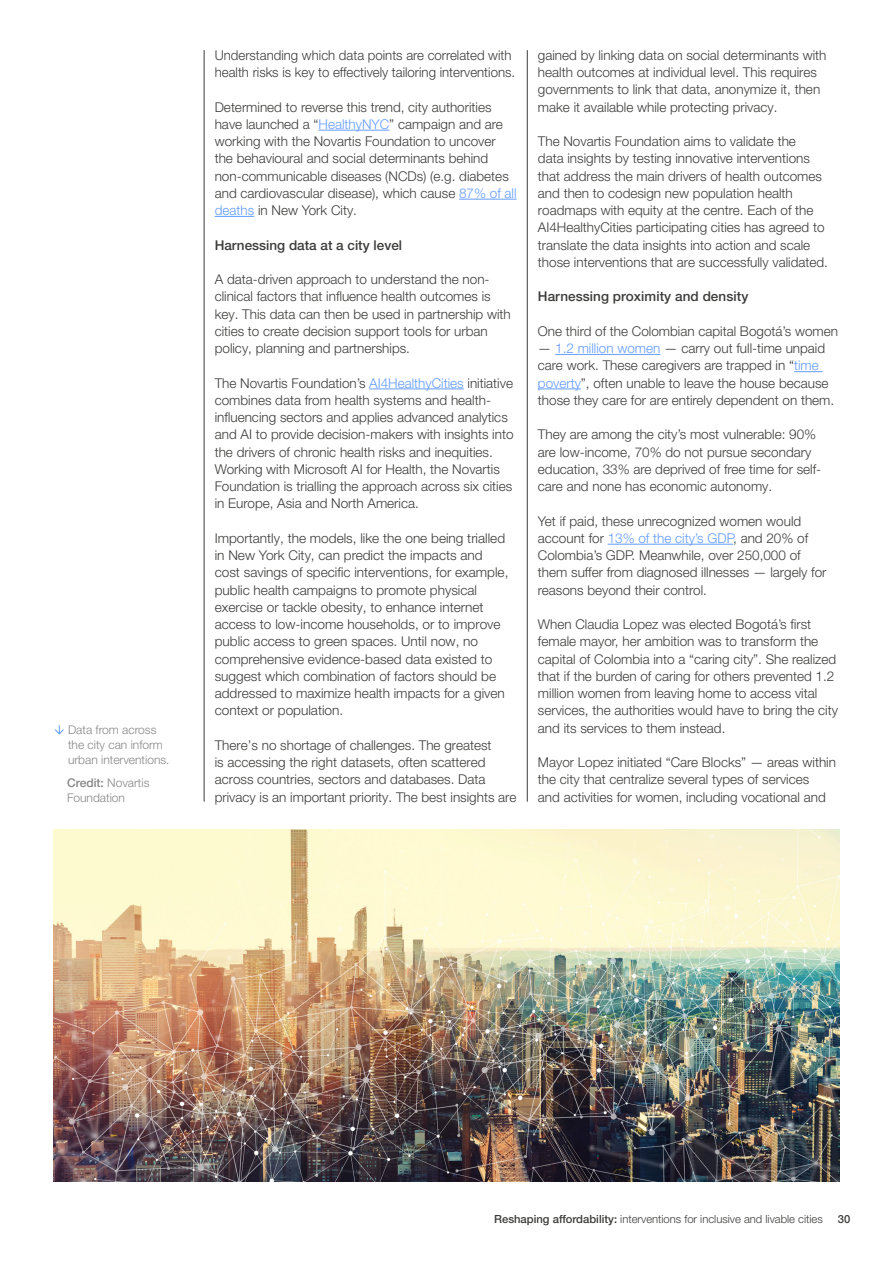
<style>
.page{position:relative;width:893px;height:1263px;background:#fff}
.page>*{position:absolute;margin:0;border:0;box-sizing:border-box;transform-origin:0 0}
.t1{font:300 13.5px/17.2px "Helvetica Neue LT Pro";color:#3c3c3b}
.t2{font:500 13.5px "Helvetica Neue LT Pro";letter-spacing:.005em;color:#3d3c3b}
.t3{font:500 13.5px "Helvetica Neue LT Pro";color:#3c3c3b}
.t4{font:300 12px/15px "Helvetica Neue LT Pro";color:#878787}
.t5{font:300 11.25px "Helvetica Neue LT Pro";color:#3c3c3b}
.t6{font:500 11.25px "Helvetica Neue LT Pro";color:#3c3c3b}
.s1{font-weight:500}
.s2{color:#639cff}
</style>
<div class="page">
<hr style="left:204px;top:50px;width:1px;height:752px;background:#3c3c3b">
<hr style="left:319px;top:130px;width:70px;height:1px;background:#639cff">
<hr style="left:459px;top:199px;width:58px;height:1px;background:#639cff">
<hr style="left:215px;top:216px;width:39px;height:1px;background:#639cff">
<hr style="left:369px;top:389px;width:95px;height:1px;background:#639cff">
<hr style="left:555px;top:354px;width:105px;height:1px;background:#639cff">
<svg style="left:794px;top:371px;width:29px;height:1px"></svg>
<hr style="left:538px;top:389px;width:43px;height:1px;background:#639cff">
<hr style="left:608px;top:544px;width:125px;height:1px;background:#639cff">
<hr style="left:527px;top:50px;width:1px;height:752px;background:#3c3c3b">
<img style="left:53px;top:830px;width:787px;height:351px">
<svg style="left:55px;top:725px;width:9px;height:10px"></svg>
<p class="t4" style="left:68px;top:722px;width:103px">Data from across the city can inform urban interventions.</p>
<p class="t4" style="left:67px;top:775px;width:84px"><span class="s1">Credit:</span> Novartis<br>Foundation</p>
<p class="t1" style="left:215px;top:46px;width:302px">Understanding which data points are correlated with health risks is key to effectively tailoring interventions.</p>
<p class="t1" style="left:215px;top:98px;width:303px">Determined to reverse this trend, city authorities have launched a “<span class="s2">HealthyNYC</span>” campaign and are working with the Novartis Foundation to uncover the behavioural and social determinants behind non-communicable diseases (NCDs) (e.g. diabetes and cardiovascular disease), which cause <span class="s2">87% of all deaths</span> in New York City.</p>
<p class="t3" style="left:215px;top:237px;width:189px">Harnessing data at a city level</p>
<p class="t1" style="left:215px;top:270px;width:298px">A data-driven approach to understand the non&shy;clinical factors that influence health outcomes is key. This data can then be used in partnership with cities to create decision support tools for urban policy, planning and partnerships.</p>
<p class="t1" style="left:215px;top:374px;width:300px">The Novartis Foundation’s <span class="s2">AI4HealthyCities</span> initiative combines data from health systems and health&shy;influencing sectors and applies advanced analytics and AI to provide decision-makers with insights into the drivers of chronic health risks and inequities.<br>Working with Microsoft AI for Health, the Novartis Foundation is trialling the approach across six cities in Europe, Asia and North America.</p>
<p class="t1" style="left:215px;top:529px;width:295px">Importantly, the models, like the one being trialled in New York City, can predict the impacts and cost savings of specific interventions, for example, public health campaigns to promote physical exercise or tackle obesity, to enhance internet access to low-income households, or to improve public access to green spaces. Until now, no comprehensive evidence-based data existed to suggest which combination of factors should be addressed to maximize health impacts for a given context or population.</p>
<p class="t1" style="left:215px;top:736px;width:303px">There’s no shortage of challenges. The greatest<br>is accessing the right datasets, often scattered across countries, sectors and databases. Data privacy is an important priority. The best insights are</p>
<p class="t1" style="left:538px;top:46px;width:290px">gained by linking data on social determinants with health outcomes at individual level. This requires governments to link that data, anonymize it, then make it available while protecting privacy.</p>
<p class="t1" style="left:538px;top:132px;width:292px">The Novartis Foundation aims to validate the<br>data insights by testing innovative interventions that address the main drivers of health outcomes and then to codesign new population health roadmaps with equity at the centre. Each of the AI4HealthyCities participating cities has agreed to translate the data insights into action and scale those interventions that are successfully validated.</p>
<p class="t2" style="left:538px;top:288px;width:212px">Harnessing proximity and density</p>
<p class="t1" style="left:538px;top:322px;width:302px">One third of the Colombian capital Bogotá’s women</p>
<p class="t1" style="left:538px;top:339px;width:298px">— <span class="s2">1.2 million women</span> — carry out full-time unpaid care work. These caregivers are trapped in “<span class="s2">time poverty</span>”, often unable to leave the house because those they care for are entirely dependent on them.</p>
<p class="t1" style="left:538px;top:426px;width:285px">They are among the city’s most vulnerable: 90% are low-income, 70% do not pursue secondary education, 33% are deprived of free time for self&shy;care and none has economic autonomy.</p>
<p class="t1" style="left:538px;top:512px;width:290px">Yet if paid, these unrecognized women would account for <span class="s2">13% of the city’s GDP</span>, and 20% of Colombia’s GDP. Meanwhile, over 250,000 of them suffer from diagnosed illnesses — largely for reasons beyond their control.</p>
<p class="t1" style="left:538px;top:615px;width:302px">When Claudia Lopez was elected Bogotá’s first female mayor, her ambition was to transform the capital of Colombia into a “caring city”. She realized that if the burden of caring for others prevented 1.2 million women from leaving home to access vital services, the authorities would have to bring the city and its services to them instead.</p>
<p class="t1" style="left:538px;top:753px;width:300px">Mayor Lopez initiated “Care Blocks” — areas within the city that centralize several types of services<br>and activities for women, including vocational and</p>
<p class="t5" style="left:494px;top:1212px;width:330px"><span class="s1">Reshaping affordability:</span> interventions for inclusive and livable cities</p>
<p class="t6" style="left:838px;top:1212px;width:14px">30</p>
</div>
